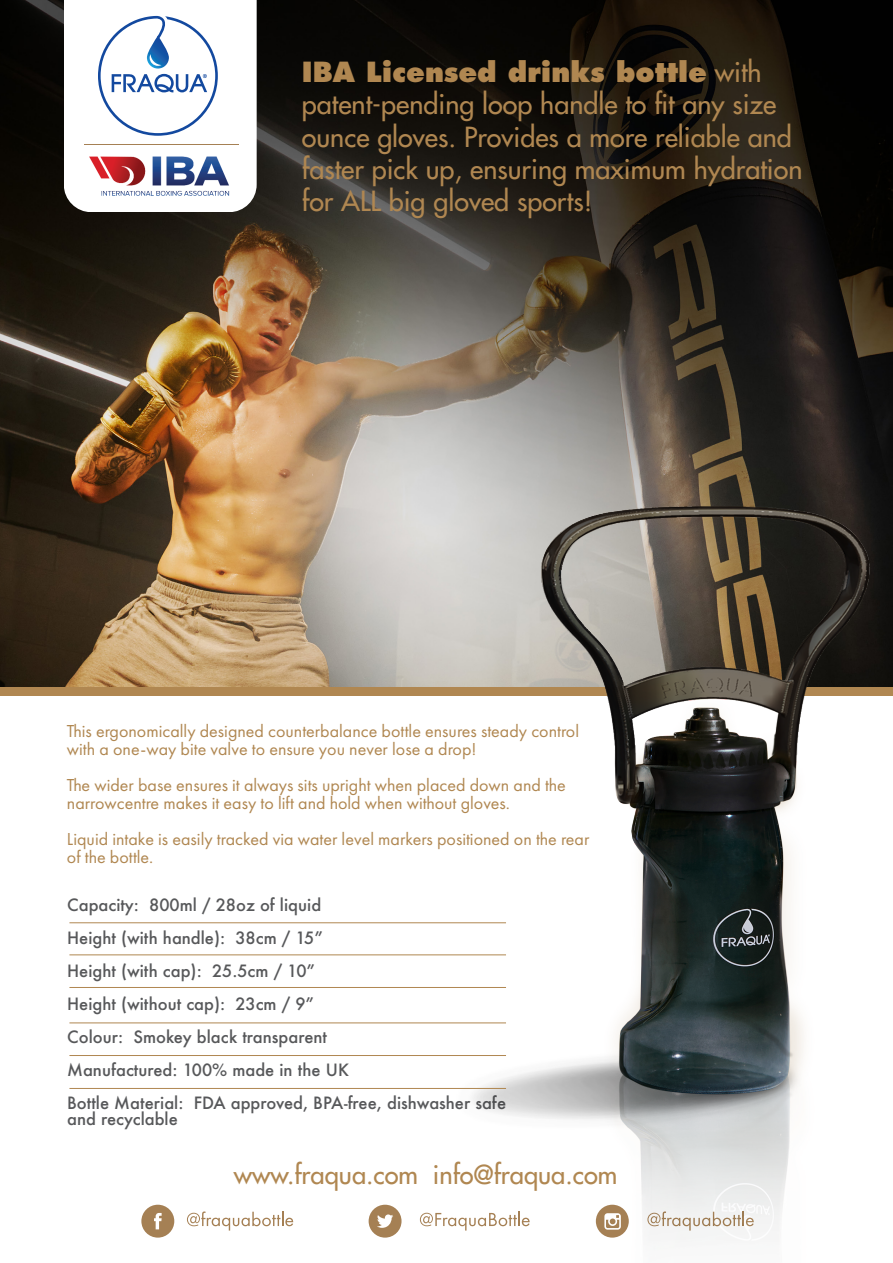
<style>
.page{position:relative;width:893px;height:1263px;background:#fff}
.page>*{position:absolute;margin:0;border:0;box-sizing:border-box;transform-origin:0 0}
.t1{font:500 27px/32.4px "Futura Std";color:#b08751}
.t2{font:500 25.5px "Futura Std";color:#b08751}
.t3{font:18px/18px "Futura PT";color:#b08751}
.t4{font:500 16.5px "Futura";color:#57585a}
.s1{font-weight:800}
</style>
<div class="page">
<svg style="left:141px;top:1205px;width:33px;height:32px"></svg>
<svg style="left:369px;top:1205px;width:33px;height:32px"></svg>
<svg style="left:187px;top:1211px;width:106px;height:19px"></svg>
<svg style="left:420px;top:1212px;width:33px;height:15px"></svg>
<img style="left:0;top:0;width:893px;height:687px">
<div style="left:0;top:687px;width:893px;height:8px;background:#b08751"></div>
<img style="left:453px;top:336px;width:440px;height:904px">
<svg style="left:64px;top:0;width:193px;height:212px"></svg>
<img style="left:84px;top:151px;width:152px;height:50px">
<hr style="left:84px;top:145px;width:155px;height:1px;background:#a58054">
<hr style="left:69px;top:922px;width:437px;height:1px;background:#b08751">
<hr style="left:69px;top:954px;width:437px;height:1px;background:#b08751">
<hr style="left:69px;top:987px;width:437px;height:1px;background:#b08751">
<hr style="left:69px;top:1023px;width:437px;height:1px;background:#b08751">
<hr style="left:69px;top:1055px;width:437px;height:1px;background:#b08751">
<hr style="left:69px;top:1088px;width:437px;height:1px;background:#b08751">
<p class="t1" style="left:302px;top:56px;width:502px"><span class="s1">IBA Licensed drinks bottle</span> with patent-pending loop handle to fit any size ounce gloves. Provides a more reliable and faster pick up, ensuring maximum hydration for ALL big gloved sports!</p>
<p class="t3" style="left:67px;top:721px;width:514px">This ergonomically designed counterbalance bottle ensures steady control with a one-way bite valve to ensure you never lose a drop!</p>
<p class="t3" style="left:67px;top:775px;width:500px">The wider base ensures it always sits upright when placed down and the narrowcentre makes it easy to lift and hold when without gloves.</p>
<p class="t3" style="left:67px;top:829px;width:524px">Liquid intake is easily tracked via water level markers positioned on the rear of the bottle.</p>
<p class="t4" style="left:67px;top:893px;width:256px">Capacity: 800ml / 28oz of liquid</p>
<p class="t4" style="left:67px;top:926px;width:257px">Height (with handle): 38cm / 15”</p>
<p class="t4" style="left:67px;top:959px;width:250px">Height (with cap): 25.5cm / 10”</p>
<p class="t4" style="left:67px;top:992px;width:249px">Height (without cap): 23cm / 9”</p>
<p class="t4" style="left:67px;top:1025px;width:261px">Colour: Smokey black transparent</p>
<p class="t4" style="left:67px;top:1058px;width:283px">Manufactured: 100% made in the UK</p>
<p class="t4" style="left:67px;top:1091px;width:440px">Bottle Material: FDA approved, BPA-free, dishwasher safe</p>
<p class="t4" style="left:67px;top:1108px;width:112px">and recyclable</p>
<p class="t2" style="left:234px;top:1159px;width:385px">www.fraqua.com info@fraqua.com</p>
</div>
